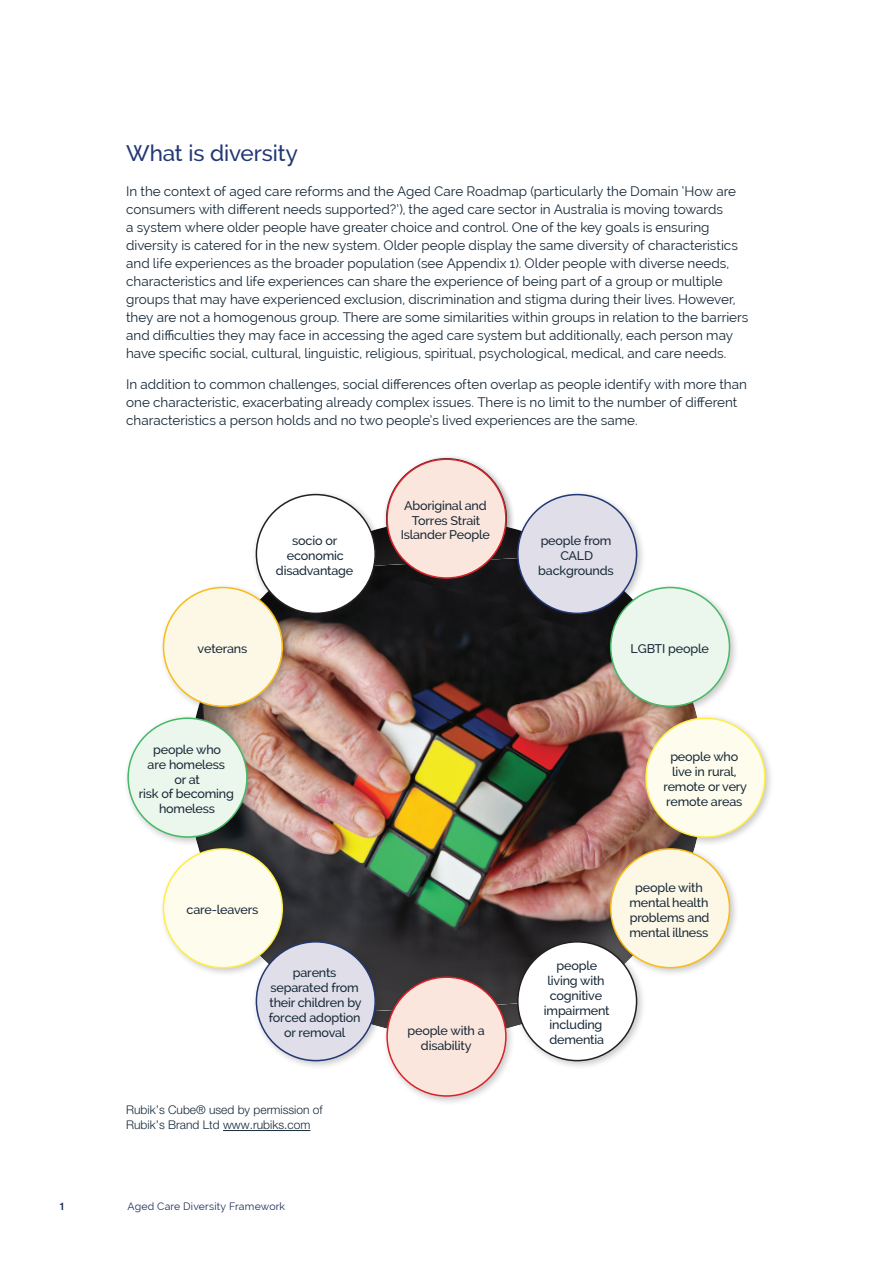
<style>
.page{position:relative;width:893px;height:1263px;background:#fff}
.page>*{position:absolute;margin:0;border:0;box-sizing:border-box;transform-origin:0 0}
.t1{font:500 22.5px "Raleway";letter-spacing:-.005em;color:#223773}
.Body_text{font:13.5px/18px "Raleway";color:#172938}
.D_H1_CIRCLES{font:500 12.6px/14.9px "Raleway";letter-spacing:-.015em;color:#172938;text-align:center}
.Footnote{font:300 12px/15px "Helvetica Neue LT Std";color:#172938}
.t2{font:10.5px "Raleway";letter-spacing:.02em;color:#1d2c59}
.t3{font:500 10.5px "Helvetica Neue LT Std";color:#1d2c59}
</style>
<div class="page">
<div style="left:188px;top:518px;width:517px;height:457px;background:#231f20;opacity:.75"></div>
<div style="left:251px;top:490px;width:134px;height:133px;background:#231f20;opacity:.25"></div>
<div style="left:256px;top:495px;width:119px;height:118px;background:#fff;border-radius:50%"></div>
<div style="left:256px;top:494px;width:120px;height:120px;border:2px solid #231f20;border-radius:50%"></div>
<div style="left:158px;top:583px;width:134px;height:133px;background:#231f20;opacity:.25"></div>
<div style="left:163px;top:587px;width:119px;height:119px;background:#fdf7e6;border-radius:50%"></div>
<div style="left:163px;top:587px;width:120px;height:120px;border:2px solid #f9bc16;border-radius:50%"></div>
<div style="left:123px;top:713px;width:134px;height:134px;background:#231f20;opacity:.25"></div>
<div style="left:128px;top:718px;width:119px;height:119px;background:#ebf6ec;border-radius:50%"></div>
<div style="left:127px;top:717px;width:121px;height:121px;border:2px solid #45b865;border-radius:50%"></div>
<div style="left:158px;top:844px;width:134px;height:133px;background:#231f20;opacity:.25"></div>
<div style="left:163px;top:849px;width:119px;height:119px;background:#fefced;border-radius:50%"></div>
<div style="left:163px;top:848px;width:120px;height:120px;border:2px solid #ffef44;border-radius:50%"></div>
<div style="left:251px;top:937px;width:134px;height:133px;background:#231f20;opacity:.25"></div>
<div style="left:256px;top:942px;width:119px;height:118px;background:#dfdee9;border-radius:50%"></div>
<div style="left:256px;top:941px;width:120px;height:120px;border:2px solid #223773;border-radius:50%"></div>
<div style="left:382px;top:972px;width:133px;height:134px;background:#231f20;opacity:.25"></div>
<div style="left:387px;top:977px;width:119px;height:119px;background:#fbe6dd;border-radius:50%"></div>
<div style="left:386px;top:976px;width:121px;height:121px;border:2px solid #da2128;border-radius:50%"></div>
<div style="left:513px;top:937px;width:133px;height:133px;background:#231f20;opacity:.25"></div>
<div style="left:518px;top:942px;width:119px;height:118px;background:#fff;border-radius:50%"></div>
<div style="left:517px;top:941px;width:120px;height:120px;border:2px solid #231f20;border-radius:50%"></div>
<div style="left:606px;top:844px;width:133px;height:133px;background:#231f20;opacity:.25"></div>
<div style="left:611px;top:849px;width:118px;height:119px;background:#fdf7e6;border-radius:50%"></div>
<div style="left:610px;top:848px;width:120px;height:120px;border:2px solid #f9bc16;border-radius:50%"></div>
<div style="left:641px;top:713px;width:133px;height:134px;background:#231f20;opacity:.25"></div>
<div style="left:646px;top:718px;width:119px;height:119px;background:#fefced;border-radius:50%"></div>
<div style="left:645px;top:717px;width:121px;height:121px;border:2px solid #ffef44;border-radius:50%"></div>
<div style="left:606px;top:583px;width:133px;height:133px;background:#231f20;opacity:.25"></div>
<div style="left:611px;top:587px;width:118px;height:119px;background:#ebf6ec;border-radius:50%"></div>
<div style="left:610px;top:587px;width:120px;height:120px;border:2px solid #45b865;border-radius:50%"></div>
<div style="left:513px;top:490px;width:133px;height:133px;background:#231f20;opacity:.25"></div>
<div style="left:518px;top:495px;width:119px;height:118px;background:#dfdee9;border-radius:50%"></div>
<div style="left:517px;top:494px;width:120px;height:120px;border:2px solid #223773;border-radius:50%"></div>
<div style="left:382px;top:454px;width:133px;height:134px;background:#231f20;opacity:.25"></div>
<div style="left:387px;top:459px;width:119px;height:119px;background:#fbe6dd;border-radius:50%"></div>
<div style="left:386px;top:458px;width:121px;height:121px;border:2px solid #da2128;border-radius:50%"></div>
<hr style="left:223px;top:1130px;width:87px;height:1px;background:#172938">
<h2 class="t1" style="left:126px;top:140px;width:173px">What is diversity</h2>
<p class="Body_text" style="left:126px;top:182px;width:624px">In the context of aged care reforms and the Aged Care Roadmap (particularly the Domain ‘How are consumers with different needs supported?’), the aged care sector in Australia is moving towards<br>a system where older people have greater choice and control. One of the key goals is ensuring diversity is catered for in the new system. Older people display the same diversity of characteristics and life experiences as the broader population (see Appendix 1). Older people with diverse needs, characteristics and life experiences can share the experience of being part of a group or multiple groups that may have experienced exclusion, discrimination and stigma during their lives. However, they are not a homogenous group. There are some similarities within groups in relation to the barriers and difficulties they may face in accessing the aged care system but additionally, each person may have specific social, cultural, linguistic, religious, spiritual, psychological, medical, and care needs.</p>
<p class="Body_text" style="left:126px;top:375px;width:622px">In addition to common challenges, social differences often overlap as people identify with more than one characteristic, exacerbating already complex issues. There is no limit to the number of different characteristics a person holds and no two people’s lived experiences are the same.</p>
<p class="D_H1_CIRCLES" style="left:198px;top:641px;width:51px">veterans</p>
<p class="D_H1_CIRCLES" style="left:276px;top:533px;width:79px">socio or economic disadvantage</p>
<p class="D_H1_CIRCLES" style="left:139px;top:742px;width:96px">people who<br>are homeless<br>or at<br>risk of becoming homeless</p>
<p class="D_H1_CIRCLES" style="left:187px;top:902px;width:73px">care-leavers</p>
<p class="D_H1_CIRCLES" style="left:269px;top:965px;width:94px">parents separated from their children by forced adoption or removal</p>
<p class="Footnote" style="left:126px;top:1102px;width:198px">Rubik’s Cube® used by permission of<br>Rubik’s Brand Ltd www.rubiks.com</p>
<p class="t3" style="left:60px;top:1200px;width:7px">1</p>
<p class="t2" style="left:128px;top:1200px;width:159px">Aged Care Diversity Framework</p>
<p class="D_H1_CIRCLES" style="left:401px;top:498px;width:91px">Aboriginal and<br>Torres Strait<br>Islander People</p>
<p class="D_H1_CIRCLES" style="left:407px;top:1023px;width:79px">people with a disability</p>
<p class="D_H1_CIRCLES" style="left:538px;top:533px;width:77px">people from<br>CALD backgrounds</p>
<p class="D_H1_CIRCLES" style="left:631px;top:641px;width:80px">LGBTI people</p>
<p class="D_H1_CIRCLES" style="left:663px;top:749px;width:85px">people who live in rural, remote or very remote areas</p>
<p class="D_H1_CIRCLES" style="left:544px;top:958px;width:67px">people living with cognitive impairment including dementia</p>
<p class="D_H1_CIRCLES" style="left:629px;top:880px;width:82px">people with mental health problems and mental illness</p>
</div>
